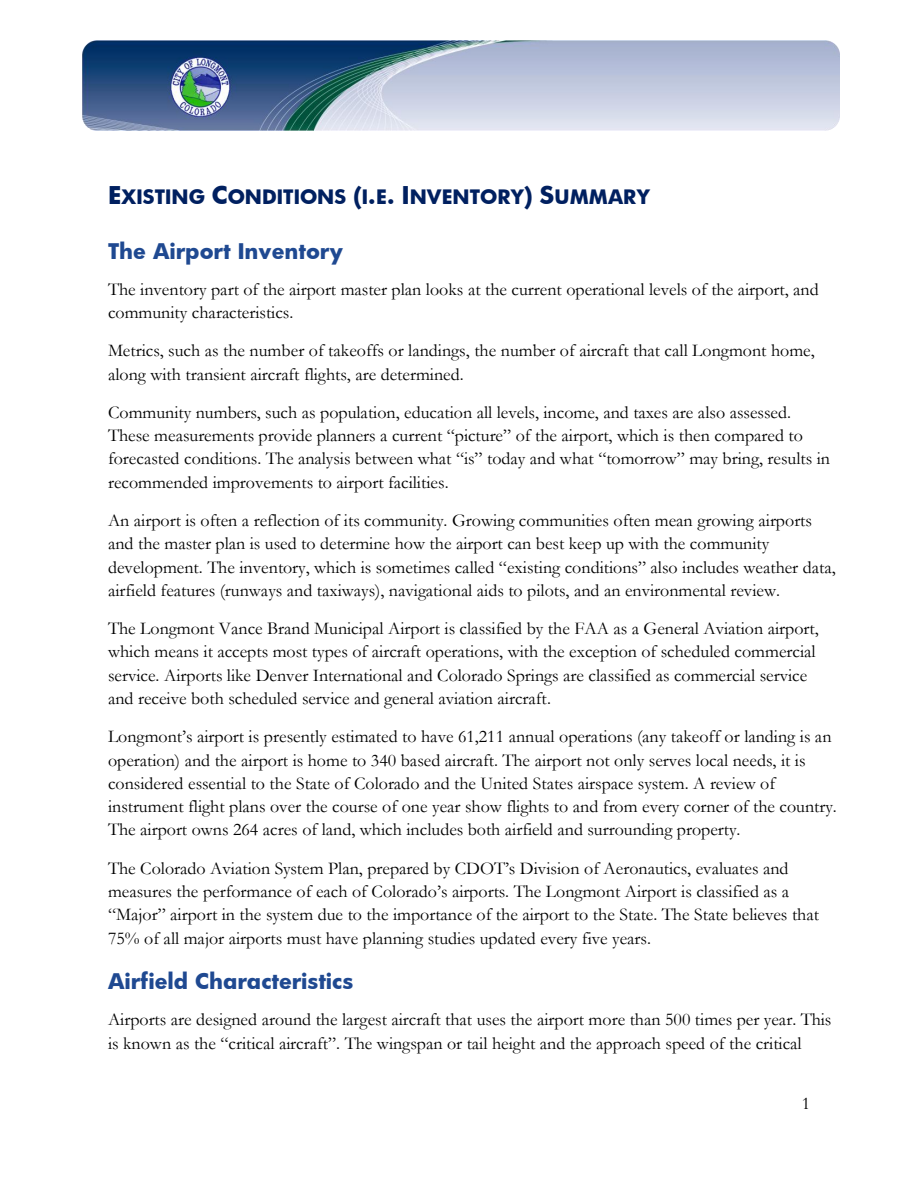
<style>
.page{position:relative;width:918px;height:1188px;background:#fff}
.page>*{position:absolute;margin:0;border:0;box-sizing:border-box;transform-origin:0 0}
.t1{font:700 21px "Futura Bk";color:#1f4991}
.t2{font:700 19.5px "Futura Bk";color:#002060}
.t3{font:18px/23.2px "Garamond";color:#000}
.s1{font-size:24px}
</style>
<div class="page">
<img style="left:82px;top:40px;width:757px;height:90px">
<h1 class="t2" style="left:108px;top:183px;width:544px"><span class="s1">E</span>XISTING <span class="s1">C</span>ONDITIONS <span class="s1">(</span>I<span class="s1">.</span>E<span class="s1">. I</span>NVENTORY<span class="s1">) S</span>UMMARY</h1>
<h2 class="t1" style="left:108px;top:236px;width:237px">The Airport Inventory</h2>
<p class="t3" style="left:108px;top:278px;width:712px">The inventory part of the airport master plan looks at the current operational levels of the airport, and community characteristics.</p>
<p class="t3" style="left:108px;top:339px;width:708px">Metrics, such as the number of takeoffs or landings, the number of aircraft that call Longmont home, along with transient aircraft flights, are determined.</p>
<p class="t3" style="left:108px;top:401px;width:724px">Community numbers, such as population, education all levels, income, and taxes are also assessed.<br>These measurements provide planners a current “picture” of the airport, which is then compared to forecasted conditions. The analysis between what “is” today and what “tomorrow” may bring, results in recommended improvements to airport facilities.</p>
<p class="t3" style="left:108px;top:509px;width:729px">An airport is often a reflection of its community. Growing communities often mean growing airports and the master plan is used to determine how the airport can best keep up with the community development. The inventory, which is sometimes called “existing conditions” also includes weather data, airfield features (runways and taxiways), navigational aids to pilots, and an environmental review.</p>
<p class="t3" style="left:108px;top:617px;width:712px">The Longmont Vance Brand Municipal Airport is classified by the FAA as a General Aviation airport, which means it accepts most types of aircraft operations, with the exception of scheduled commercial service. Airports like Denver International and Colorado Springs are classified as commercial service and receive both scheduled service and general aviation aircraft.</p>
<p class="t3" style="left:108px;top:725px;width:730px">Longmont’s airport is presently estimated to have 61,211 annual operations (any takeoff or landing is an operation) and the airport is home to 340 based aircraft. The airport not only serves local needs, it is considered essential to the State of Colorado and the United States airspace system. A review of instrument flight plans over the course of one year show flights to and from every corner of the country.<br>The airport owns 264 acres of land, which includes both airfield and surrounding property.</p>
<p class="t3" style="left:108px;top:857px;width:712px">The Colorado Aviation System Plan, prepared by CDOT’s Division of Aeronautics, evaluates and measures the performance of each of Colorado’s airports. The Longmont Airport is classified as a “Major” airport in the system due to the importance of the airport to the State. The State believes that 75% of all major airports must have planning studies updated every five years.</p>
<h2 class="t1" style="left:108px;top:967px;width:247px">Airfield Characteristics</h2>
<p class="t3" style="left:108px;top:1008px;width:725px">Airports are designed around the largest aircraft that uses the airport more than 500 times per year. This is known as the “critical aircraft”. The wingspan or tail height and the approach speed of the critical</p>
<p class="t3" style="left:802px;top:1092px;width:10px">1</p>
</div>
